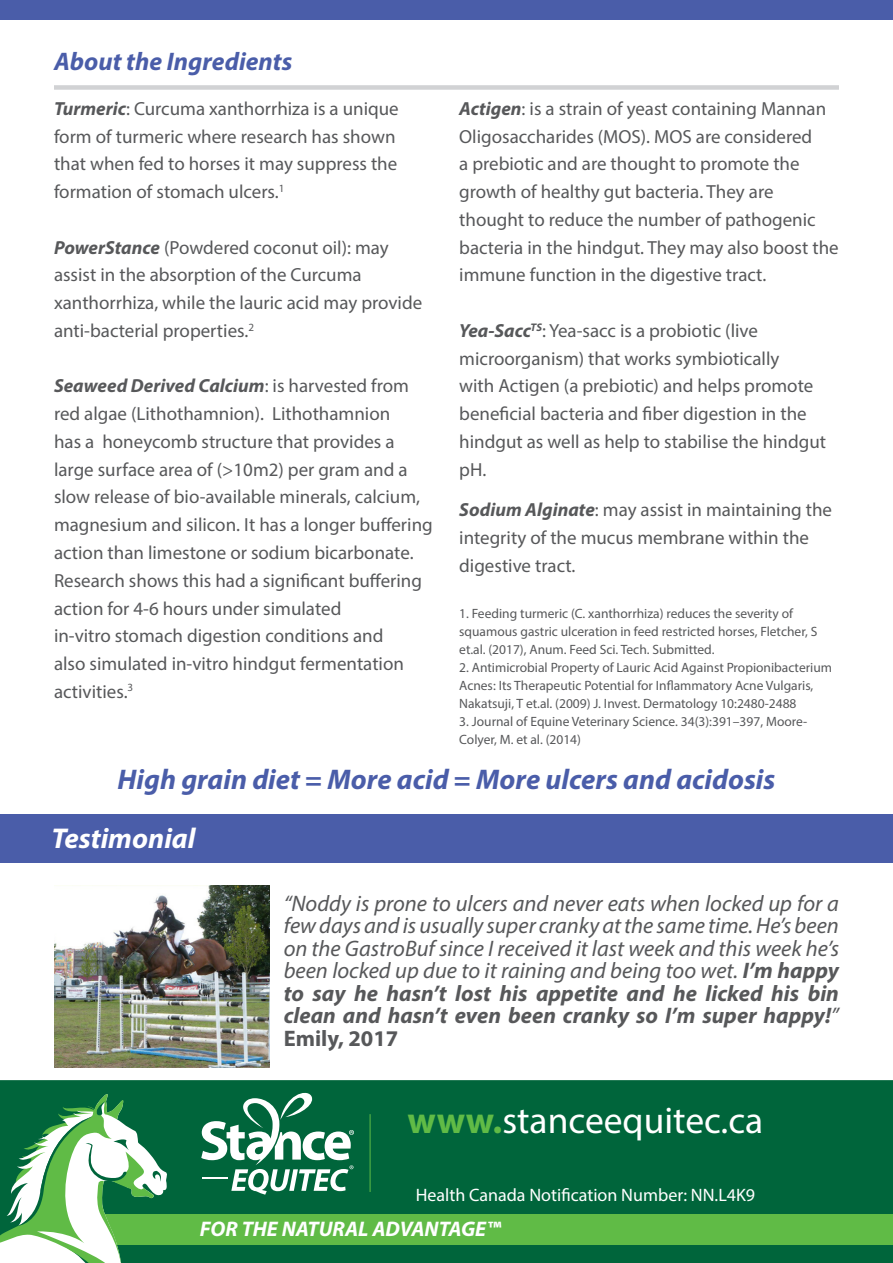
<style>
.page{position:relative;width:893px;height:1263px;background:#fff}
.page>*{position:absolute;margin:0;border:0;box-sizing:border-box;transform-origin:0 0}
.t1{font:37.5px "Myriad Pro";color:#fff}
.t2{font:italic 700 28.65px "Myriad Pro";color:#fff}
.t3{font:italic 700 28.5px "Myriad Pro";color:#4a5da9}
.t4{font:italic 700 25.5px "Myriad Pro";color:#4a5da9}
.t5{font:italic 22.5px/22.5px "Myriad Pro";color:#57585a;text-align:justify}
.t6{font:italic 700 21.15px "Myriad Pro";color:#fff}
.t7{font:18.9px/27.8px "Myriad Pro";color:#57585a}
.t8{font:18px "Myriad Pro";color:#fff}
.t9{font:13.5px/18px "Myriad Pro";color:#57585a}
.s1{font-weight:700;font-style:italic}
.s2{font-weight:700}
.s3{font-weight:700;font-style:normal}
.s4{font-weight:700;color:#60bb46}
</style>
<div class="page">
<div style="left:0;top:814px;width:893px;height:49px;background:#4a5da9"></div>
<div style="left:54px;top:85px;width:785px;height:5px;background:#d1d2d4"></div>
<div style="left:0;top:0;width:893px;height:19px;background:#4a5da9"></div>
<img style="left:54px;top:886px;width:216px;height:181px">
<div style="left:0;top:1080px;width:893px;height:183px;background:#00653b"></div>
<div style="left:41px;top:1214px;width:852px;height:31px;background:#60bb46"></div>
<svg style="left:201px;top:1092px;width:153px;height:103px"></svg>
<hr style="left:370px;top:1114px;width:1px;height:78px;background:#60bb46">
<svg style="left:0;top:1094px;width:167px;height:169px"></svg>
<p class="t4" style="left:54px;top:45px;width:240px">About the Ingredients</p>
<p class="t7" style="left:459px;top:94px;width:381px"><span class="s1">Actigen</span>: is a strain of yeast containing Mannan Oligosaccharides (MOS). MOS are considered<br>a prebiotic and are thought to promote the growth of healthy gut bacteria. They are thought to reduce the number of pathogenic bacteria in the hindgut. They may also boost the immune function in the digestive tract.</p>
<p class="t7" style="left:459px;top:316px;width:368px"><span class="s1">Yea-Sacc</span><sup>TS</sup>: Yea-sacc is a probiotic (live microorganism) that works symbiotically<br>with Actigen (a prebiotic) and helps promote beneficial bacteria and fiber digestion in the hindgut as well as help to stabilise the hindgut pH.</p>
<p class="t7" style="left:459px;top:496px;width:374px"><span class="s1">Sodium Alginate</span>: may assist in maintaining the integrity of the mucus membrane within the digestive tract.</p>
<p class="t9" style="left:459px;top:604px;width:360px">1. Feeding turmeric (C. xanthorrhiza) reduces the severity of squamous gastric ulceration in feed restricted horses, Fletcher, S et.al. (2017), Anum. Feed Sci. Tech. Submitted.</p>
<p class="t9" style="left:459px;top:658px;width:374px">2. Antimicrobial Property of Lauric Acid Against Propionibacterium<br>Acnes: Its Therapeutic Potential for Inflammatory Acne Vulgaris,<br>Nakatsuji, T et.al. (2009) J. Invest. Dermatology 10:2480-2488</p>
<p class="t9" style="left:459px;top:712px;width:350px">3. Journal of Equine Veterinary Science. 34(3):391–397, Moore-<br>Colyer, M. et al. (2014)</p>
<p class="t3" style="left:118px;top:760px;width:659px">High grain diet = More acid = More ulcers and acidosis</p>
<p class="t7" style="left:54px;top:94px;width:346px"><span class="s1">Turmeric</span>: Curcuma xanthorrhiza is a unique form of turmeric where research has shown that when fed to horses it may suppress the formation of stomach ulcers.<sup>1</sup></p>
<p class="t7" style="left:54px;top:233px;width:370px"><span class="s1">PowerStance</span> (Powdered coconut oil): may assist in the absorption of the Curcuma xanthorrhiza, while the lauric acid may provide anti-bacterial properties.<sup>2</sup></p>
<p class="t7" style="left:54px;top:372px;width:380px"><span class="s1">Seaweed Derived Calcium</span>: is harvested from red algae (Lithothamnion). Lithothamnion<br>has a honeycomb structure that provides a large surface area of (&gt;10m2) per gram and a slow release of bio-available minerals, calcium, magnesium and silicon. It has a longer buffering action than limestone or sodium bicarbonate.<br>Research shows this had a significant buffering action for 4-6 hours under simulated<br>in-vitro stomach digestion conditions and<br>also simulated in-vitro hindgut fermentation activities.<sup>3</sup></p>
<p class="t2" style="left:51px;top:820px;width:146px">Testimonial</p>
<p class="t5" style="left:284px;top:891px;width:557px">“Noddy is prone to ulcers and never eats when locked up for a few days and is usually super cranky at the same time. He’s been on the GastroBuf since I received it last week and this week he’s been locked up due to it raining and being too wet. <span class="s2">I’m happy to say he hasn’t lost his appetite and he licked his bin clean and hasn’t even been cranky so I’m super happy!</span>” <span class="s3">Emily, 2017</span></p>
<p class="t1" style="left:408px;top:1097px;width:357px"><span class="s4">www.</span>stanceequitec.ca</p>
<p class="t8" style="left:416px;top:1184px;width:341px">Health Canada Notification Number: NN.L4K9</p>
<p class="t6" style="left:200px;top:1215px;width:303px">FOR THE NATURAL ADVANTAGE™</p>
</div>
